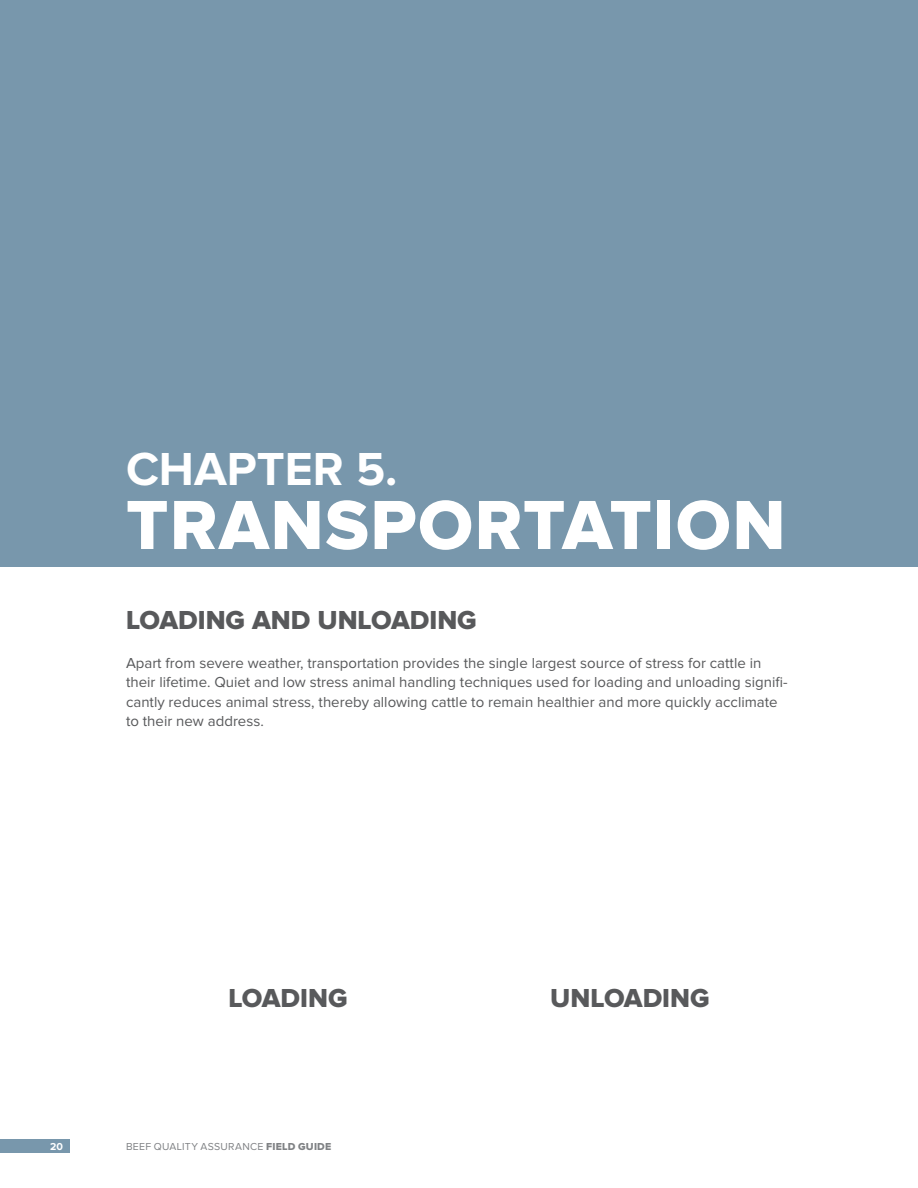
<style>
.page{position:relative;width:918px;height:1188px;background:#fff}
.page>*{position:absolute;margin:0;border:0;box-sizing:border-box;transform-origin:0 0}
.t1{font:72px "Proxima Nova Extrabld";letter-spacing:.02em;color:#fff}
.t2{font:700 48px "Proxima Nova";color:#fff}
.t3{font:27px "Proxima Nova Extrabld";color:#58595b}
.t4{font:15px/19.5px "Proxima Nova";color:#58595b}
.t5{font:10.5px "Proxima Nova";letter-spacing:.025em;color:#808285}
.t6{font:700 10.5px "Proxima Nova";color:#fff}
.s1{font-family:"Proxima Nova Extrabld"}
</style>
<div class="page">
<div style="left:0;top:1139px;width:70px;height:14px;background:#7897ac"></div>
<div style="left:0;top:0;width:918px;height:567px;background:#7897ac"></div>
<h2 class="t2" style="left:126px;top:441px;width:273px">CHAPTER 5.</h2>
<h1 class="t1" style="left:126px;top:492px;width:661px">TRANSPORTATION</h1>
<h3 class="t3" style="left:126px;top:607px;width:352px">LOADING AND UNLOADING</h3>
<p class="t4" style="left:126px;top:653px;width:663px">Apart from severe weather, transportation provides the single largest source of stress for cattle in their lifetime. Quiet and low stress animal handling techniques used for loading and unloading signifi&shy;cantly reduces animal stress, thereby allowing cattle to remain healthier and more quickly acclimate to their new address.</p>
<h3 class="t3" style="left:228px;top:985px;width:121px">LOADING</h3>
<h3 class="t3" style="left:550px;top:985px;width:161px">UNLOADING</h3>
<p class="t6" style="left:50px;top:1140px;width:14px">20</p>
<p class="t5" style="left:126px;top:1141px;width:207px">BEEF QUALITY ASSURANCE <span class="s1">FIELD GUIDE</span></p>
</div>
